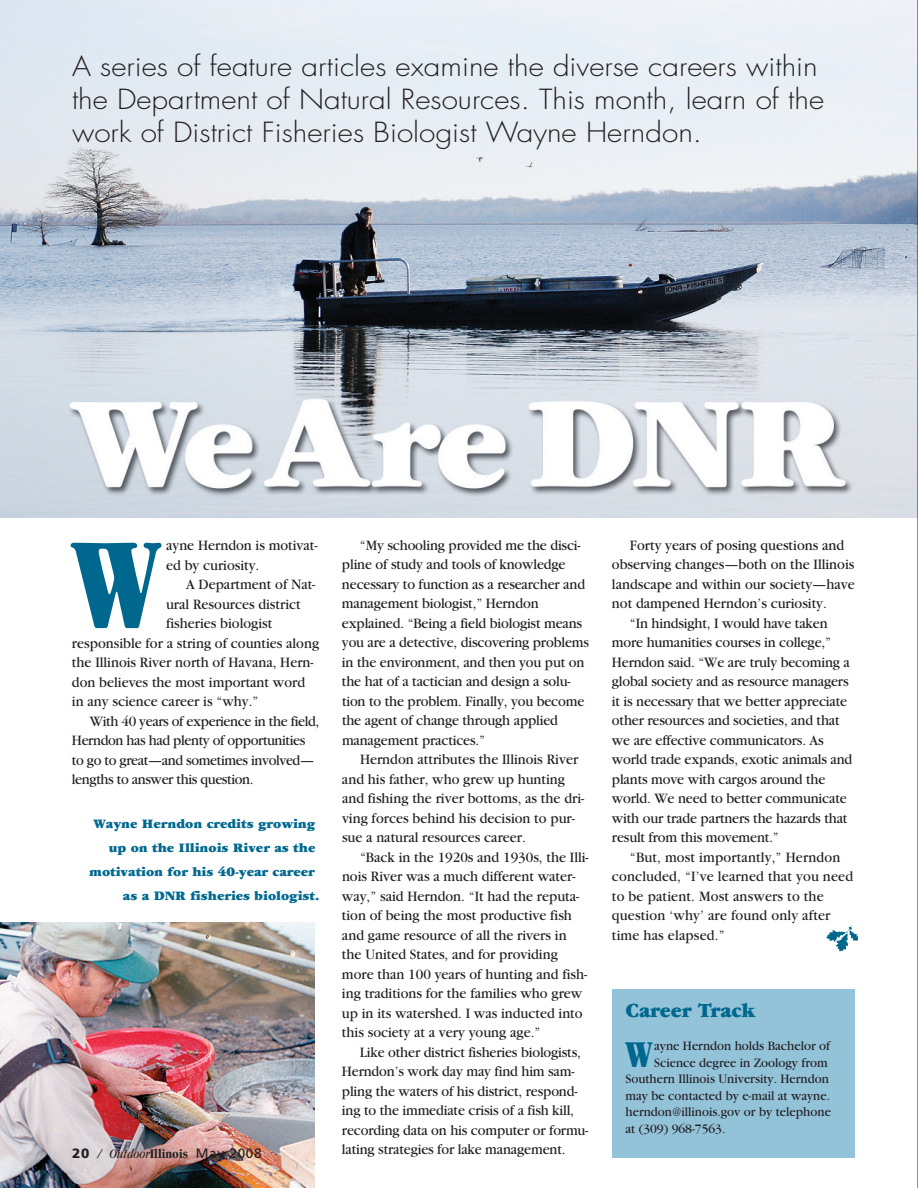
<style>
.page{position:relative;width:918px;height:1188px;background:#fff}
.page>*{position:absolute;margin:0;border:0;box-sizing:border-box;transform-origin:0 0}
.t1{font:ultra-condensed 135.6px "Garamond";color:#00688f;scale:.9 1}
.t2{font:ultra-condensed 39.3px "Garamond";color:#00688f;scale:.95 1}
.t3{font:300 27px/33px "Futura";color:#231f20;scale:1.1 1}
.t4{font:900 21px "Garamond";color:#00688f;scale:.95 1}
.t5{font:15px/19.5px "Garamond";letter-spacing:-.01em;color:#231f20;scale:.95 1}
.t6{font:15px "Garamond";letter-spacing:.01em;color:#231f20;scale:.95 1}
.t7{font:13.5px "Garamond";color:#231f20;scale:.95 1}
.t8{font:900 13.5px "Garamond";color:#00688f}
.t9{font:italic condensed 13.5px "Garamond";color:#231f20}
.s1{font-family:"Frutiger";font-weight:900;font-style:normal;font-stretch:normal}
.s2{font-weight:700;font-style:normal}
.s3{font-family:"Frutiger";font-style:normal;font-stretch:normal}
</style>
<div class="page">
<img style="left:0;top:922px;width:315px;height:266px">
<img style="left:0;top:0;width:917px;height:518px">
<img style="left:827px;top:926px;width:31px;height:25px">
<div style="left:612px;top:990px;width:243px;height:168px;background:#93c3d9"></div>
<hr style="left:917px;top:0;width:1px;height:1188px;background:#231f20">
<h3 class="t3" style="left:72px;top:52px;width:685px">A series of feature articles examine the diverse careers within the Department of Natural Resources. This month, learn of the work of District Fisheries Biologist Wayne Herndon.</h3>
<h1 class="t1" style="left:72px;top:534px;width:99px">W</h1>
<p class="t5" style="left:166px;top:537px;width:161px">ayne Herndon is motivat&shy;ed by curiosity.</p>
<p class="t5" style="left:186px;top:576px;width:138px">A Department of Nat-</p>
<p class="t5" style="left:166px;top:596px;width:143px">ural Resources district</p>
<p class="t5" style="left:166px;top:615px;width:113px">fisheries biologist</p>
<p class="t5" style="left:72px;top:635px;width:262px">responsible for a string of counties along</p>
<p class="t5" style="left:72px;top:654px;width:256px">the Illinois River north of Havana, Hern-</p>
<p class="t5" style="left:72px;top:674px;width:247px">don believes the most important word</p>
<p class="t5" style="left:72px;top:693px;width:198px">in any science career is “why.”</p>
<p class="t5" style="left:90px;top:713px;width:243px">With 40 years of experience in the field,</p>
<p class="t5" style="left:72px;top:732px;width:247px">Herndon has had plenty of opportunities</p>
<p class="t5" style="left:72px;top:752px;width:257px">to go to great—and sometimes involved—</p>
<p class="t5" style="left:72px;top:771px;width:193px">lengths to answer this question.</p>
<p class="t8" style="left:94px;top:819px;width:223px">Wayne Herndon credits growing</p>
<p class="t8" style="left:109px;top:843px;width:208px">up on the Illinois River as the</p>
<p class="t8" style="left:89px;top:867px;width:227px">motivation for his 40-year career</p>
<p class="t8" style="left:123px;top:891px;width:198px">as a DNR fisheries biologist.</p>
<p class="t9" style="left:72px;top:1148px;width:191px"><span class="s1">20</span> / Outdoor<span class="s2">Illinois</span> <span class="s3">May 2008</span></p>
<p class="t5" style="left:342px;top:537px;width:262px;text-indent:18px">“My schooling provided me the disci&shy;pline of study and tools of knowledge necessary to function as a researcher and management biologist,” Herndon explained. “Being a field biologist means you are a detective, discovering problems in the environment, and then you put on the hat of a tactician and design a solu&shy;tion to the problem. Finally, you become the agent of change through applied management practices.”</p>
<p class="t5" style="left:342px;top:751px;width:256px;text-indent:18px">Herndon attributes the Illinois River and his father, who grew up hunting and fishing the river bottoms, as the dri&shy;ving forces behind his decision to pur&shy;sue a natural resources career.</p>
<p class="t5" style="left:342px;top:849px;width:261px;text-indent:18px">“Back in the 1920s and 1930s, the Illi&shy;nois River was a much different water&shy;way,” said Herndon. “It had the reputa&shy;tion of being the most productive fish and game resource of all the rivers in the United States, and for providing more than 100 years of hunting and fish&shy;ing traditions for the families who grew up in its watershed. I was inducted into this society at a very young age.”</p>
<p class="t5" style="left:342px;top:1044px;width:261px;text-indent:18px">Like other district fisheries biologists, Herndon’s work day may find him sam&shy;pling the waters of his district, respond&shy;ing to the immediate crisis of a fish kill, recording data on his computer or formu&shy;lating strategies for lake management.</p>
<p class="t5" style="left:630px;top:537px;width:227px">Forty years of posing questions and</p>
<p class="t5" style="left:612px;top:556px;width:257px">observing changes—both on the Illinois</p>
<p class="t5" style="left:612px;top:576px;width:257px">landscape and within our society—have</p>
<p class="t5" style="left:612px;top:595px;width:228px">not dampened Herndon’s curiosity.</p>
<p class="t5" style="left:630px;top:615px;width:210px">“In hindsight, I would have taken</p>
<p class="t5" style="left:612px;top:634px;width:232px">more humanities courses in college,”</p>
<p class="t5" style="left:612px;top:654px;width:252px">Herndon said. “We are truly becoming a</p>
<p class="t5" style="left:612px;top:673px;width:251px">global society and as resource managers</p>
<p class="t5" style="left:612px;top:693px;width:249px">it is necessary that we better appreciate</p>
<p class="t5" style="left:612px;top:712px;width:241px">other resources and societies, and that</p>
<p class="t5" style="left:612px;top:732px;width:225px">we are effective communicators. As</p>
<p class="t5" style="left:612px;top:751px;width:255px">world trade expands, exotic animals and</p>
<p class="t5" style="left:612px;top:771px;width:226px">plants move with cargos around the</p>
<p class="t5" style="left:612px;top:790px;width:249px">world. We need to better communicate</p>
<p class="t5" style="left:612px;top:810px;width:249px">with our trade partners the hazards that</p>
<p class="t5" style="left:612px;top:829px;width:177px">result from this movement.”</p>
<p class="t6" style="left:630px;top:852px;width:223px">“But, most importantly,” Herndon</p>
<p class="t6" style="left:612px;top:872px;width:255px">concluded, “I’ve learned that you need</p>
<p class="t6" style="left:612px;top:891px;width:225px">to be patient. Most answers to the</p>
<p class="t6" style="left:612px;top:911px;width:231px">question ‘why’ are found only after</p>
<p class="t6" style="left:612px;top:930px;width:120px">time has elapsed.”</p>
<h3 class="t4" style="left:626px;top:1003px;width:138px">Career Track</h3>
<h2 class="t2" style="left:626px;top:1039px;width:30px">W</h2>
<p class="t7" style="left:654px;top:1041px;width:187px">ayne Herndon holds Bachelor of</p>
<p class="t7" style="left:654px;top:1058px;width:184px">Science degree in Zoology from</p>
<p class="t7" style="left:626px;top:1074px;width:216px">Southern Illinois University. Herndon</p>
<p class="t7" style="left:626px;top:1091px;width:217px">may be contacted by e-mail at wayne.</p>
<p class="t7" style="left:626px;top:1107px;width:218px">herndon@illinois.gov or by telephone</p>
<p class="t7" style="left:626px;top:1124px;width:107px">at (309) 968-7563.</p>
</div>
